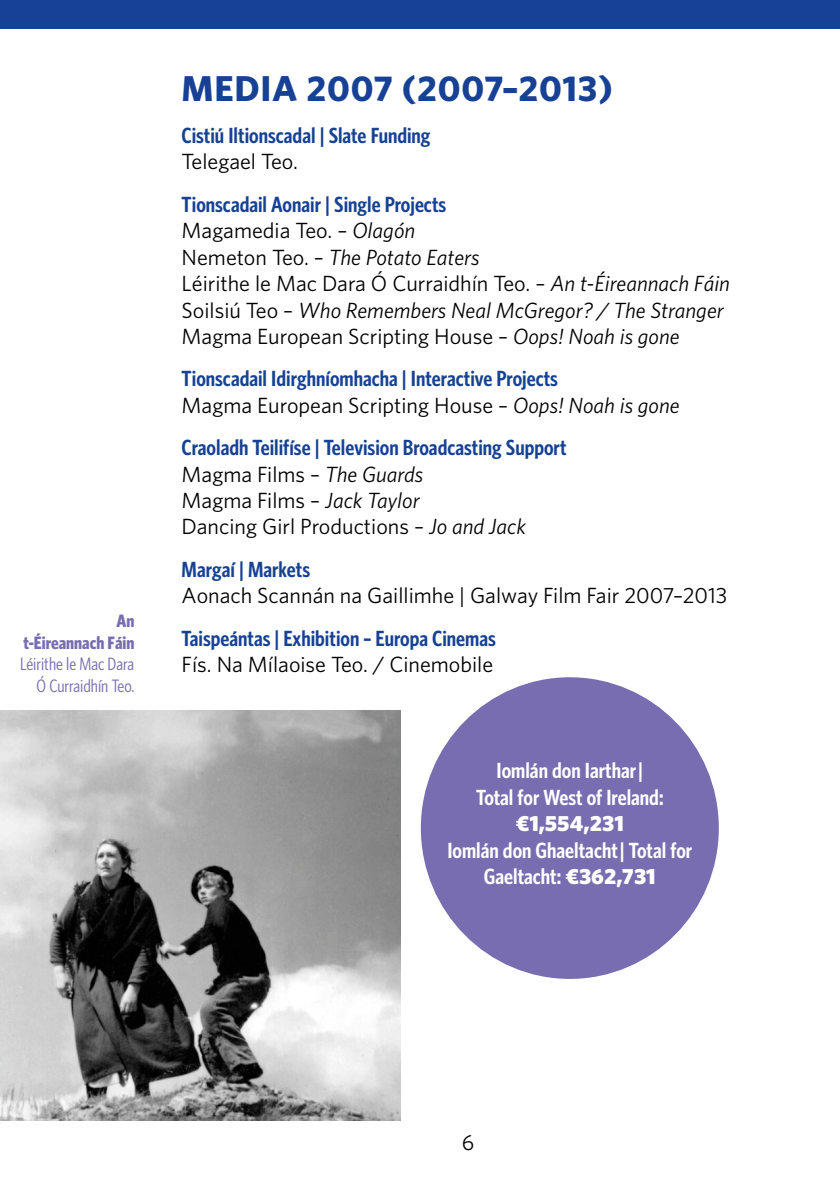
<style>
.page{position:relative;width:840px;height:1191px;background:#fff}
.page>*{position:absolute;margin:0;border:0;box-sizing:border-box;transform-origin:0 0}
.t1{font:700 36px "Whitney HTF";letter-spacing:.02em;color:#164194}
.t2{font:22px/26.4px "Whitney HTF";color:#000}
.t3{font:600 condensed 22px/26.4px "Whitney HTF";color:#164194}
.t4{font:600 condensed 22px/26.4px "Whitney HTF";color:#fff;text-align:center}
.t5{font:900 22px "Whitney HTF";color:#fff}
.t6{font:condensed 18px/21.6px "Whitney HTF";color:#776db0;text-align:right}
.t7{font:700 condensed 18px/21.6px "Whitney HTF";color:#776db0;text-align:right}
.s1{font-weight:600;font-stretch:condensed;color:#164194}
.s2{font-style:italic}
.s3{font-weight:400;font-stretch:normal;color:#000}
.s4{font-weight:400;font-style:italic;font-stretch:normal;color:#000}
.s5{font-weight:900;font-stretch:normal}
</style>
<div class="page">
<div style="left:0;top:0;width:839px;height:28px;background:#164194"></div>
<img style="left:0;top:710px;width:400px;height:410px">
<div style="left:420px;top:677px;width:298px;height:302px;background:#776db0;border-radius:50%"></div>
<p class="t7" style="left:23px;top:610px;width:112px">An<br>t-Éireannach Fáin</p>
<p class="t6" style="left:20px;top:653px;width:116px">Léirithe le Mac Dara<br>Ó Curraidhín Teo.</p>
<h1 class="t1" style="left:181px;top:66px;width:432px">MEDIA 2007 (2007–2013)</h1>
<p class="t3" style="left:181px;top:122px;width:250px">Cistiú Iltionscadal | Slate Funding</p>
<p class="t2" style="left:181px;top:148px;width:118px">Telegael Teo.</p>
<p class="t2" style="left:181px;top:190px;width:549px"><span class="s1">Tionscadail Aonair | Single Projects<br></span>Magamedia Teo. – <span class="s2">Olagón<br></span>Nemeton Teo. – <span class="s2">The Potato Eaters<br></span>Léirithe le Mac Dara Ó Curraidhín Teo. – <span class="s2">An t-Éireannach Fáin </span>Soilsiú Teo – <span class="s2">Who Remembers Neal McGregor? / The Stranger </span>Magma European Scripting House – <span class="s2">Oops! Noah is gone</span></p>
<p class="t3" style="left:181px;top:365px;width:499px">Tionscadail Idirghníomhacha | Interactive Projects<br><span class="s3">Magma European Scripting House –</span> <span class="s4">Oops! Noah is gone</span></p>
<p class="t3" style="left:181px;top:434px;width:386px">Craoladh Teilifíse | Television Broadcasting Support <span class="s3">Magma Films –</span> <span class="s4">The Guards<br></span><span class="s3">Magma Films –</span> <span class="s4">Jack Taylor<br></span><span class="s3">Dancing Girl Productions –</span> <span class="s4">Jo and Jack</span></p>
<p class="t3" style="left:181px;top:555px;width:130px">Margaí | Markets</p>
<p class="t2" style="left:181px;top:582px;width:547px">Aonach Scannán na Gaillimhe | Galway Film Fair 2007–2013</p>
<p class="t3" style="left:181px;top:624px;width:315px">Taispeántas | Exhibition – Europa Cinemas</p>
<p class="t2" style="left:181px;top:650px;width:313px">Fís. Na Mílaoise Teo. / Cinemobile</p>
<p class="t4" style="left:476px;top:757px;width:189px">Iomlán don Iarthar |<br>Total for West of Ireland:</p>
<p class="t5" style="left:515px;top:810px;width:109px">¤1,554,231</p>
<p class="t4" style="left:447px;top:836px;width:246px">Iomlán don Ghaeltacht | Total for<br>Gaeltacht: <span class="s5">¤362,731</span></p>
<p class="t2" style="left:461px;top:1128px;width:14px">6</p>
</div>
